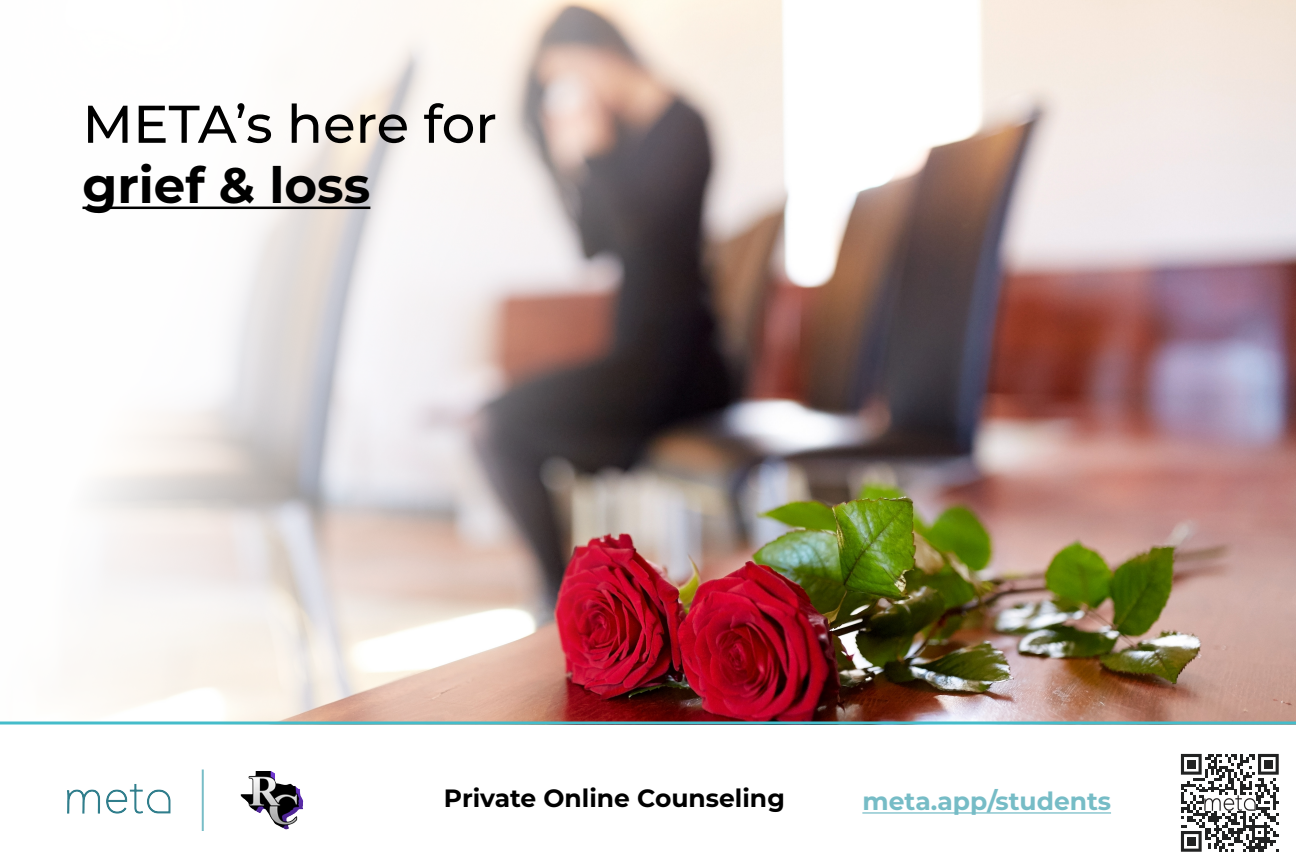
<style>
.page{position:relative;width:1296px;height:864px;background:#fff}
.page>*{position:absolute;margin:0;border:0;box-sizing:border-box;transform-origin:0 0}
.t1{font:500 53px "Montserrat";color:#000}
.t2{font:700 50px "Montserrat";color:#000}
.t3{font:700 25px "Montserrat";color:#000}
.t4{font:700 25px "Montserrat";color:#76bcc6}
</style>
<div class="page">
<hr style="left:202px;top:770px;width:2px;height:61px;background:#78bdc7">
<hr style="left:862px;top:812px;width:249px;height:2px;background:#76bcc6">
<svg style="left:1181px;top:754px;width:98px;height:98px"></svg>
<div style="left:1187px;top:760px;width:9px;height:9px;background:#212222"></div>
<div style="left:1264px;top:760px;width:9px;height:9px;background:#212222"></div>
<div style="left:1187px;top:837px;width:9px;height:9px;background:#212222"></div>
<img style="left:1205px;top:796px;width:50px;height:14px">
<img style="left:240px;top:771px;width:64px;height:59px">
<img style="left:67px;top:784px;width:104px;height:30px">
<img style="left:0;top:0;width:1296px;height:722px">
<hr style="left:82px;top:207px;width:288px;height:2px;background:#000">
<hr style="left:0;top:722px;width:1296px;height:2px;background:#45bcca">
<p class="t1" style="left:82px;top:87px;width:416px">META’s here for</p>
<p class="t2" style="left:82px;top:149px;width:289px">grief &amp; loss</p>
<p class="t3" style="left:444px;top:780px;width:342px">Private Online Counseling</p>
<p class="t4" style="left:862px;top:784px;width:250px">meta.app/students</p>
</div>
